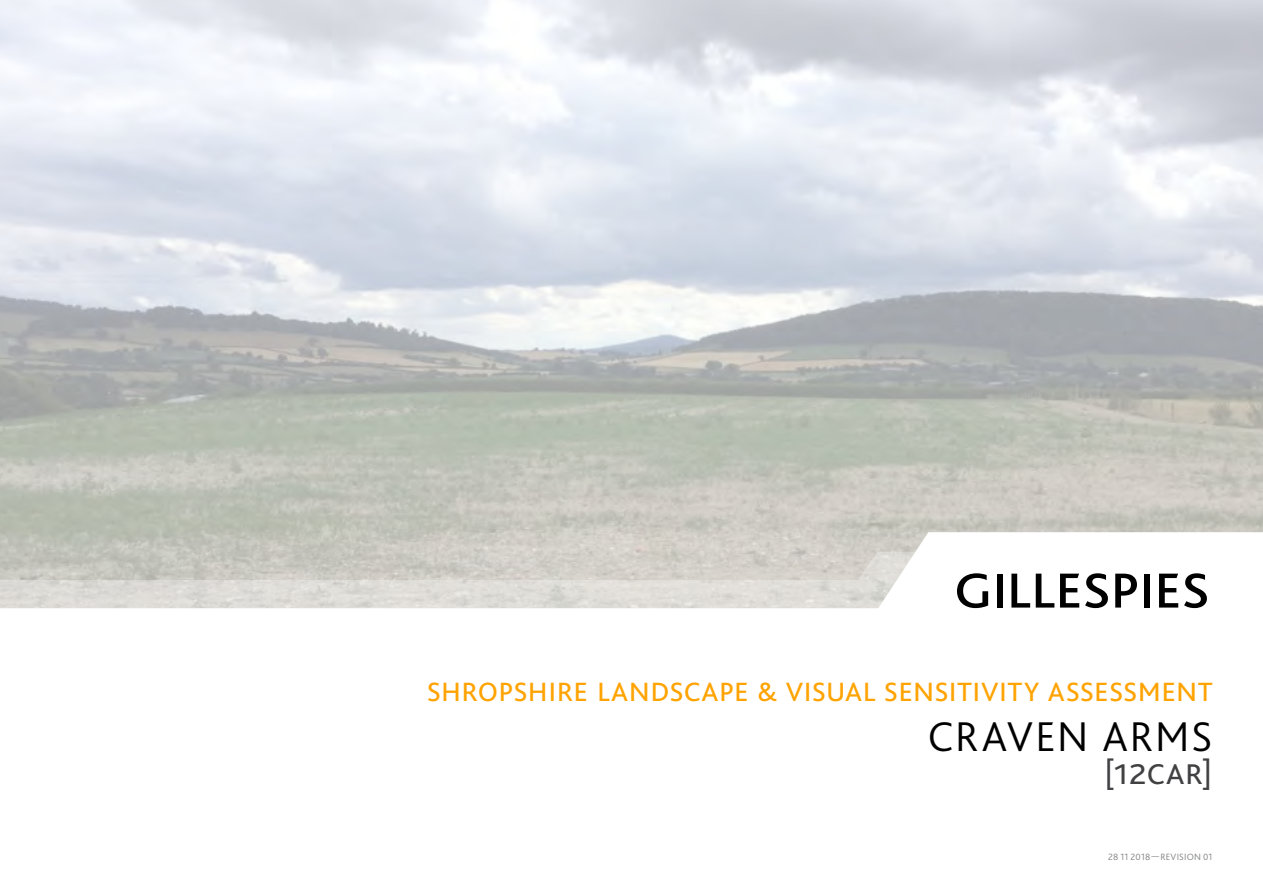
<style>
.page{position:relative;width:1263px;height:893px;background:#fff}
.page>*{position:absolute;margin:0;border:0;box-sizing:border-box;transform-origin:0 0}
.t1{font:300 43.5px "Bliss 2";letter-spacing:.04em;color:#000}
.t2{font:300 40.5px "Bliss 2";letter-spacing:-.01em;color:#414042}
.t3{font:300 37.5px "Bliss 2";color:#ffa300}
.t4{font:300 9.6px "Bliss 2";letter-spacing:.02em;color:#808285}
</style>
<div class="page">
<svg style="left:0;top:495px;width:1263px;height:114px"></svg>
<svg style="left:957px;top:573px;width:31px;height:35px"></svg>
<div style="left:997px;top:574px;width:5px;height:34px;background:#000"></div>
<svg style="left:1011px;top:574px;width:19px;height:34px"></svg>
<svg style="left:1036px;top:574px;width:18px;height:34px"></svg>
<svg style="left:1060px;top:574px;width:19px;height:34px"></svg>
<svg style="left:1085px;top:573px;width:23px;height:35px"></svg>
<svg style="left:1115px;top:574px;width:22px;height:34px"></svg>
<div style="left:1144px;top:574px;width:6px;height:34px;background:#000"></div>
<svg style="left:1159px;top:574px;width:19px;height:34px"></svg>
<svg style="left:1184px;top:573px;width:23px;height:35px"></svg>
<p class="t3" style="left:427px;top:666px;width:787px">shropshire landscape &amp; visual sensitivity assessment</p>
<p class="t1" style="left:928px;top:709px;width:286px">CRAVEN ARMS</p>
<p class="t2" style="left:1104px;top:745px;width:110px">[12car]</p>
<p class="t4" style="left:1108px;top:851px;width:106px">28 11 2018—REVISION 01</p>
</div>
